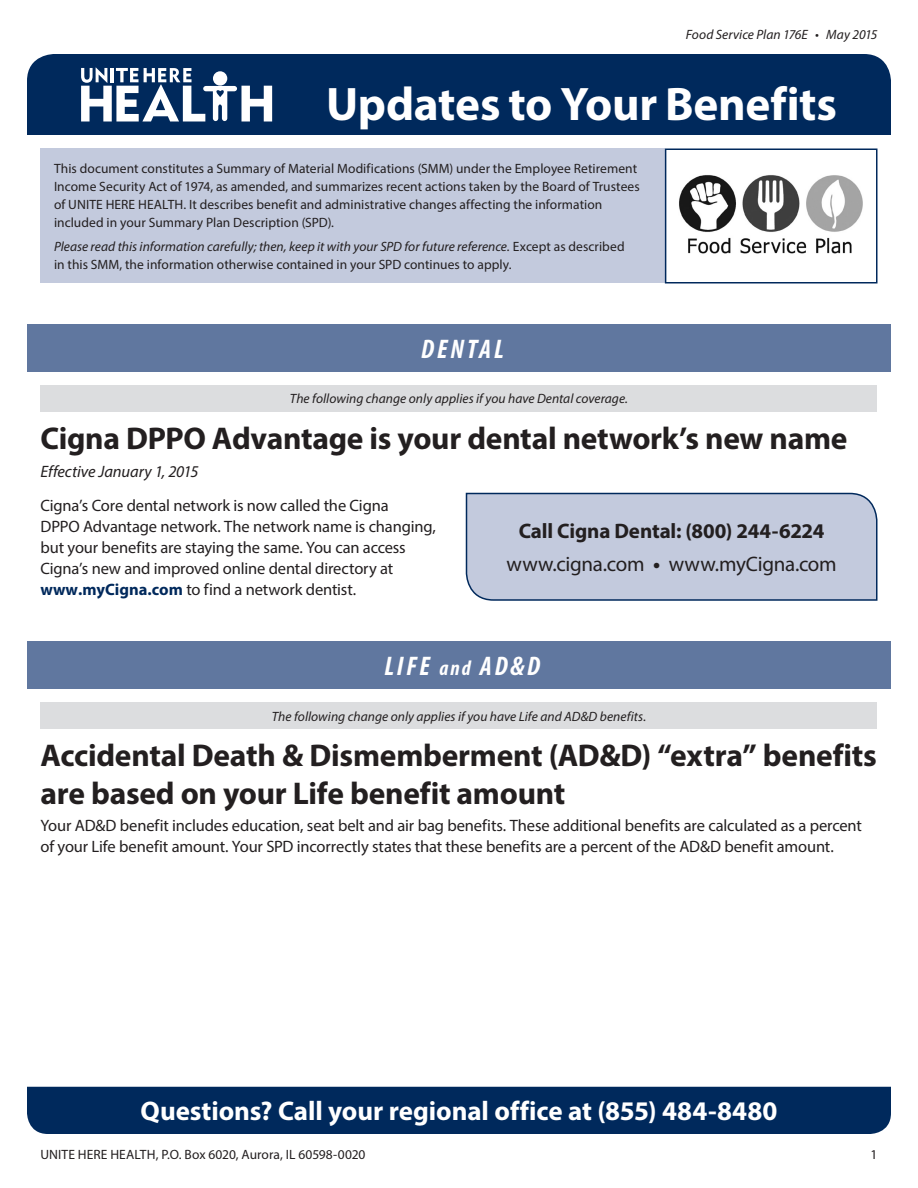
<style>
.page{position:relative;width:918px;height:1188px;background:#fff}
.page>*{position:absolute;margin:0;border:0;box-sizing:border-box;transform-origin:0 0}
.t1{font:700 47.25px "Myriad Pro";letter-spacing:-.005em;color:#fff}
.t2{font:700 31.5px/37.5px "Myriad Pro";letter-spacing:-.01em;color:#231f20}
.t3{font:700 27px "Myriad Pro";letter-spacing:-.005em;color:#fff}
.t4{font:italic 700 condensed 27px "Myriad Pro";letter-spacing:.105em;color:#fff}
.t5{font:700 21px/33.8px "Myriad Pro";letter-spacing:-.01em;color:#231f20;text-align:center}
.t6{font:16.5px/21px "Myriad Pro";letter-spacing:-.01em;color:#231f20}
.t7{font:italic 16.5px "Myriad Pro";letter-spacing:-.005em;color:#231f20}
.t8{font:13.5px/18px "Myriad Pro";letter-spacing:.005em;color:#231f20}
.t9{font:italic 13.5px "Myriad Pro";color:#231f20}
.s1{font-style:italic}
.s2{font-weight:700;color:#00295c}
.s3{font-weight:400}
.s4{font-size:21px}
</style>
<div class="page">
<div style="left:27px;top:1087px;width:864px;height:47px;background:#00295c"></div>
<div style="left:27px;top:54px;width:864px;height:81px;background:#00295c"></div>
<svg style="left:81px;top:68px;width:191px;height:53px"></svg>
<div style="left:40px;top:148px;width:625px;height:136px;background:#c3cadd"></div>
<img style="left:679px;top:175px;width:184px;height:79px">
<div style="left:665px;top:148px;width:213px;height:136px;border:2px solid #00295c"></div>
<div style="left:27px;top:324px;width:864px;height:47px;background:#60779f"></div>
<div style="left:40px;top:385px;width:838px;height:27px;background:#dcdddf"></div>
<div style="left:465px;top:492px;width:413px;height:109px;background:#c3cadd"></div>
<div style="left:27px;top:641px;width:864px;height:47px;background:#60779f"></div>
<div style="left:40px;top:702px;width:838px;height:27px;background:#dcdddf"></div>
<p class="t9" style="left:686px;top:26px;width:193px">Food Service Plan 176E • May 2015</p>
<h1 class="t1" style="left:326px;top:73px;width:512px">Updates to Your Benefits</h1>
<p class="t8" style="left:54px;top:159px;width:587px">This document constitutes a Summary of Material Modifications (SMM) under the Employee Retirement Income Security Act of 1974, as amended, and summarizes recent actions taken by the Board of Trustees of UNITE HERE HEALTH. It describes benefit and administrative changes affecting the information included in your Summary Plan Description (SPD).</p>
<p class="t8" style="left:54px;top:238px;width:572px"><span class="s1">Please read this information carefully; then, keep it with your SPD for future reference.</span> Except as described in this SMM, the information otherwise contained in your SPD continues to apply.</p>
<h3 class="t4" style="left:421px;top:332px;width:84px">DENTAL</h3>
<p class="t9" style="left:290px;top:390px;width:340px">The following change only applies if you have Dental coverage.</p>
<h2 class="t2" style="left:40px;top:418px;width:809px">Cigna DPPO Advantage is your dental network’s new name</h2>
<p class="t7" style="left:40px;top:461px;width:160px">Effective January 1, 2015</p>
<p class="t6" style="left:40px;top:495px;width:397px">Cigna’s Core dental network is now called the Cigna<br>DPPO Advantage network. The network name is changing, but your benefits are staying the same. You can access Cigna’s new and improved online dental directory at <span class="s2">www.myCigna.com</span> to find a network dentist.</p>
<h3 class="t5" style="left:507px;top:513px;width:332px">Call Cigna Dental: (800) 244-6224 <span class="s3">www.cigna.com</span> • <span class="s3">www.myCigna.com</span></h3>
<h3 class="t4" style="left:385px;top:649px;width:157px">LIFE <span class="s4">and</span> AD&amp;D</h3>
<p class="t9" style="left:272px;top:708px;width:376px">The following change only applies if you have Life and AD&amp;D benefits.</p>
<h2 class="t2" style="left:40px;top:736px;width:838px">Accidental Death &amp; Dismemberment (AD&amp;D) “extra” benefits are based on your Life benefit amount</h2>
<p class="t6" style="left:40px;top:815px;width:823px">Your AD&amp;D benefit includes education, seat belt and air bag benefits. These additional benefits are calculated as a percent of your Life benefit amount. Your SPD incorrectly states that these benefits are a percent of the AD&amp;D benefit amount.</p>
<h3 class="t3" style="left:141px;top:1093px;width:638px">Questions? Call your regional office at (855) 484-8480</h3>
<p class="t8" style="left:40px;top:1146px;width:326px">UNITE HERE HEALTH, P.O. Box 6020, Aurora, IL 60598-0020</p>
<p class="t8" style="left:871px;top:1146px;width:8px">1</p>
</div>
